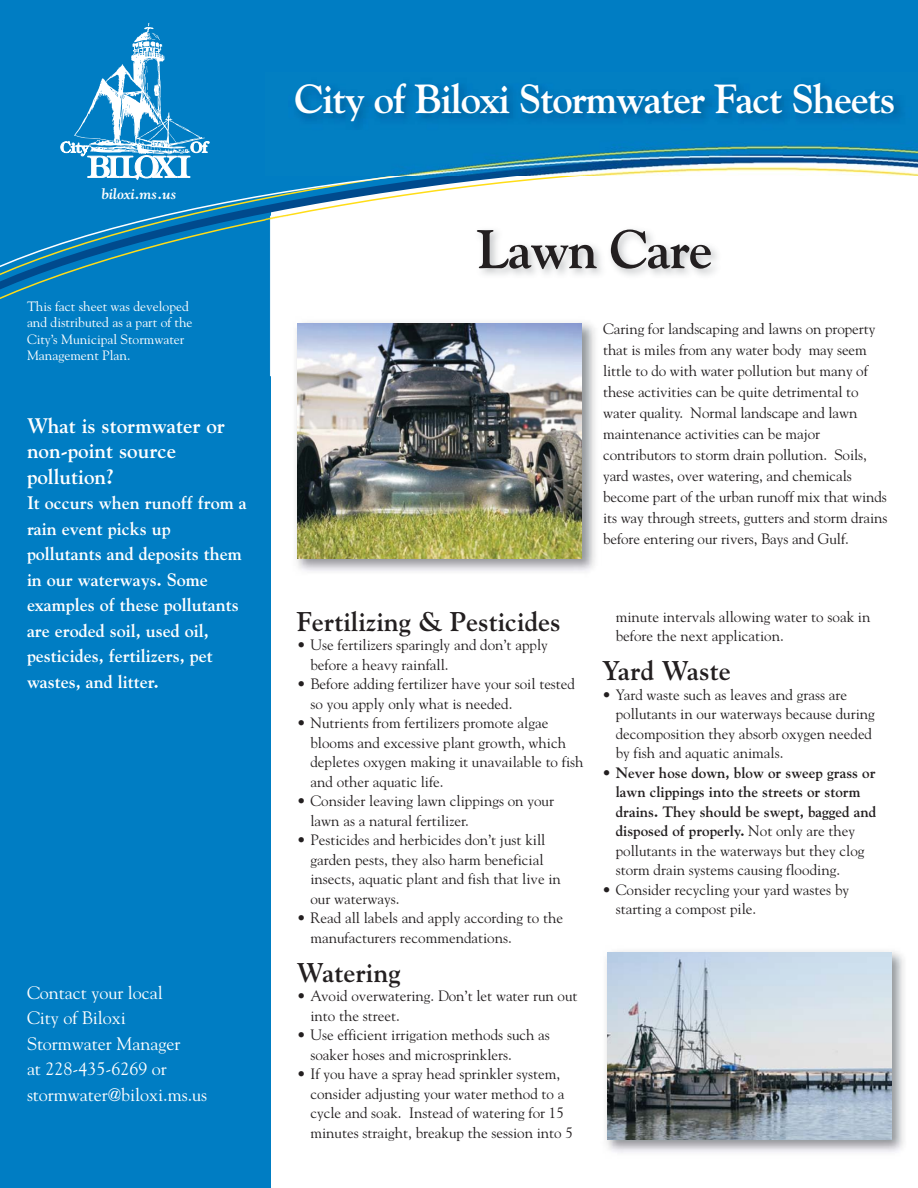
<style>
.page{position:relative;width:918px;height:1188px;background:#fff}
.page>*{position:absolute;margin:0;border:0;box-sizing:border-box;transform-origin:0 0}
.t1{font:700 54px "Goudy";letter-spacing:-.03em;color:#231f20}
.t2{font:700 40.5px "Goudy";letter-spacing:-.03em;color:#fff}
.t3{font:700 27px "Goudy";color:#231f20}
.t4{font:700 21px/25.5px "Goudy";color:#fff}
.t5{font:700 18px/25.5px "Goudy";color:#fff}
.t6{font:18px/25.5px "Goudy";color:#fff}
.t7{font:15px/19.5px "Goudy";color:#231f20}
.t8{font:700 15px/19.5px "Goudy";color:#231f20}
.t9{font:italic 700 15px "Goudy";color:#fff}
.t10{font:13.5px/16.5px "Goudy";color:#fff}
.s1{font-weight:400}
</style>
<div class="page">
<div style="left:0;top:0;width:270px;height:1188px;background:#007dc3"></div>
<svg style="left:0;top:0;width:918px;height:274px"></svg>
<svg style="left:61px;top:23px;width:149px;height:157px"></svg>
<img style="left:265px;top:72px;width:653px;height:104px">
<img style="left:265px;top:216px;width:653px;height:160px">
<img style="left:291px;top:317px;width:310px;height:254px">
<img style="left:297px;top:323px;width:285px;height:235px">
<img style="left:606px;top:951px;width:298px;height:202px">
<img style="left:608px;top:952px;width:283px;height:187px">
<p class="t9" style="left:102px;top:188px;width:76px">biloxi.ms.us</p>
<p class="t10" style="left:27px;top:299px;width:167px">This fact sheet was developed and distributed as a part of the<br>City’s Municipal Stormwater<br>Management Plan.</p>
<h3 class="t4" style="left:27px;top:415px;width:200px">What is stormwater or non-point source pollution?</h3>
<p class="t5" style="left:27px;top:492px;width:221px">It occurs when runoff from a rain event picks up pollutants and deposits them in our waterways. Some examples of these pollutants are eroded soil, used oil, pesticides, fertilizers, pet wastes, and litter.</p>
<p class="t6" style="left:27px;top:981px;width:182px">Contact your local<br>City of Biloxi<br>Stormwater Manager<br>at 228-435-6269 or stormwater@biloxi.ms.us</p>
<h2 class="t2" style="left:294px;top:83px;width:603px">City of Biloxi Stormwater Fact Sheets</h2>
<h1 class="t1" style="left:477px;top:228px;width:237px">Lawn Care</h1>
<p class="t7" style="left:603px;top:320px;width:286px;line-height:21px">Caring for landscaping and lawns on property that is miles from any water body may seem little to do with water pollution but many of these activities can be quite detrimental to water quality. Normal landscape and lawn maintenance activities can be major contributors to storm drain pollution. Soils, yard wastes, over watering, and chemicals become part of the urban runoff mix that winds its way through streets, gutters and storm drains before entering our rivers, Bays and Gulf.</p>
<h3 class="t3" style="left:297px;top:611px;width:265px">Fertilizing &amp; Pesticides</h3>
<p class="t7" style="left:310px;top:636px;width:239px;text-indent:-14px">• Use fertilizers sparingly and don’t apply before a heavy rainfall.</p>
<p class="t7" style="left:310px;top:675px;width:266px;text-indent:-14px">• Before adding fertilizer have your soil tested so you apply only what is needed.</p>
<p class="t7" style="left:310px;top:714px;width:275px;text-indent:-14px">• Nutrients from fertilizers promote algae blooms and excessive plant growth, which depletes oxygen making it unavailable to fish and other aquatic life.</p>
<p class="t7" style="left:310px;top:792px;width:245px;text-indent:-14px">• Consider leaving lawn clippings on your lawn as a natural fertilizer.</p>
<p class="t7" style="left:310px;top:831px;width:252px;text-indent:-14px">• Pesticides and herbicides don’t just kill garden pests, they also harm beneficial insects, aquatic plant and fish that live in our waterways.</p>
<p class="t7" style="left:310px;top:909px;width:254px;text-indent:-14px">• Read all labels and apply according to the manufacturers recommendations.</p>
<h3 class="t3" style="left:297px;top:962px;width:105px">Watering</h3>
<p class="t7" style="left:310px;top:987px;width:269px;text-indent:-14px">• Avoid overwatering. Don’t let water run out into the street.</p>
<p class="t7" style="left:310px;top:1026px;width:241px;text-indent:-14px">• Use efficient irrigation methods such as soaker hoses and microsprinklers.</p>
<p class="t7" style="left:310px;top:1065px;width:264px;text-indent:-14px">• If you have a spray head sprinkler system, consider adjusting your water method to a cycle and soak. Instead of watering for 15 minutes straight, breakup the session into 5</p>
<p class="t7" style="left:616px;top:608px;width:256px">minute intervals allowing water to soak in before the next application.</p>
<h3 class="t3" style="left:602px;top:660px;width:130px">Yard Waste</h3>
<p class="t7" style="left:616px;top:686px;width:261px;text-indent:-14px">• Yard waste such as leaves and grass are pollutants in our waterways because during decomposition they absorb oxygen needed by fish and aquatic animals.</p>
<p class="t8" style="left:616px;top:764px;width:262px;text-indent:-14px">• Never hose down, blow or sweep grass or lawn clippings into the streets or storm drains. They should be swept, bagged and disposed of properly. <span class="s1">Not only are they pollutants in the waterways but they clog storm drain systems causing flooding.</span></p>
<p class="t7" style="left:616px;top:881px;width:235px;text-indent:-14px">• Consider recycling your yard wastes by starting a compost pile.</p>
</div>
